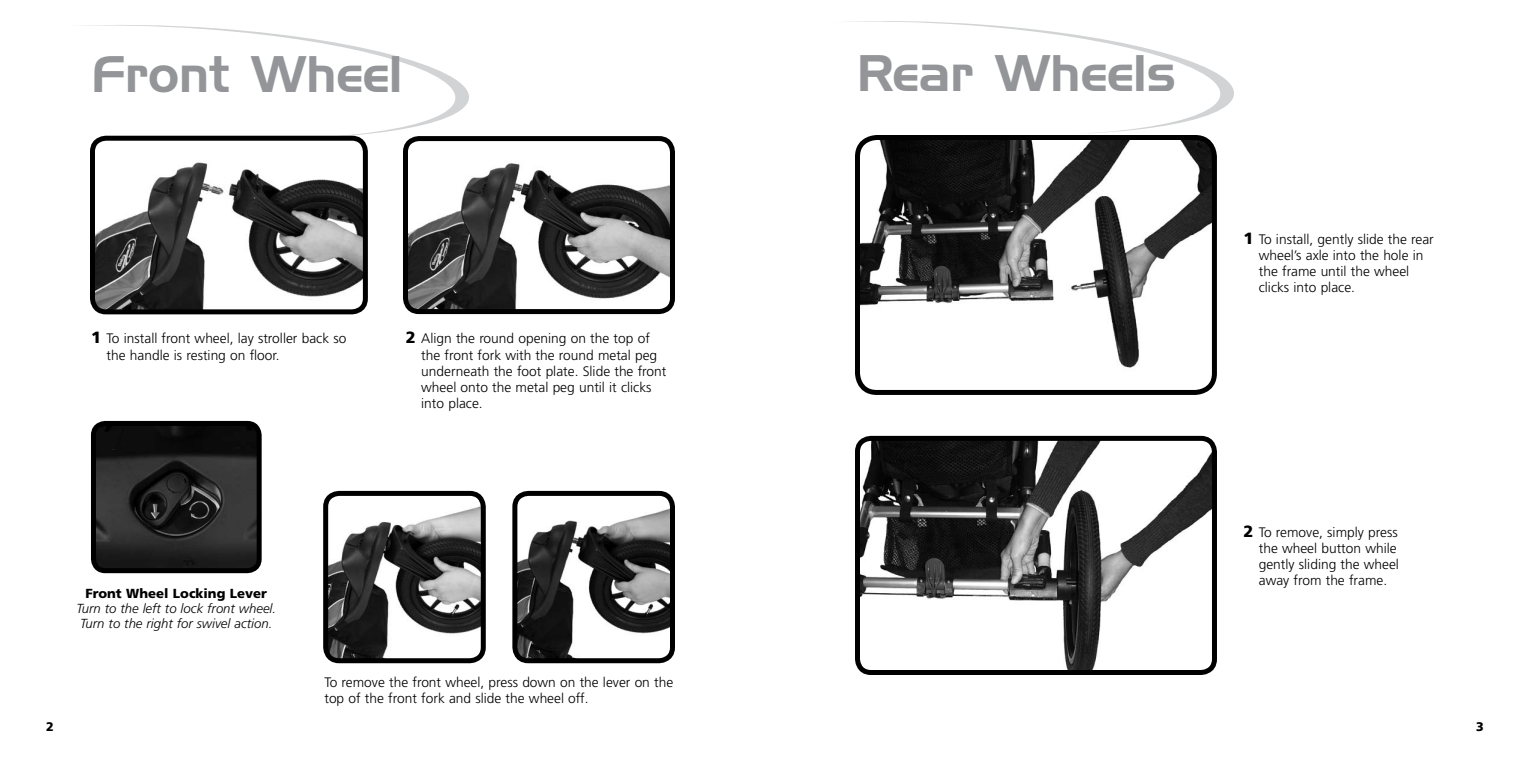
<style>
.page{position:relative;width:1530px;height:765px;background:#fff}
.page>*{position:absolute;margin:0;border:0;box-sizing:border-box;transform-origin:0 0}
.t1{font:50px "Handel Gothic BT";color:#939598}
.t2{font:300 13.75px/16.2px "Frutiger";color:#000}
.t3{font:italic 300 13.12px/15px "Frutiger";color:#000}
.t4{font:900 13.12px "Frutiger";color:#000}
.t5{font:900 12.5px "Frutiger";color:#000}
.s1{font-weight:900;font-size:16.25px}
</style>
<div class="page">
<svg style="left:84px;top:25px;width:385px;height:112px"></svg>
<svg style="left:849px;top:21px;width:385px;height:113px"></svg>
<img style="left:861px;top:442px;width:350px;height:227px">
<div style="left:855px;top:436px;width:362px;height:239px;border:5px solid #000;border-radius:13px"></div>
<img style="left:861px;top:141px;width:350px;height:248px">
<div style="left:855px;top:135px;width:362px;height:260px;border:5px solid #000;border-radius:19px"></div>
<img style="left:518px;top:497px;width:151px;height:160px">
<div style="left:512px;top:491px;width:163px;height:172px;border:5px solid #000;border-radius:13px"></div>
<img style="left:329px;top:497px;width:151px;height:160px">
<div style="left:323px;top:491px;width:163px;height:172px;border:5px solid #000;border-radius:13px"></div>
<img style="left:96px;top:142px;width:266px;height:166px">
<div style="left:90px;top:136px;width:278px;height:178px;border:5px solid #000;border-radius:13px"></div>
<img style="left:409px;top:142px;width:260px;height:166px">
<div style="left:403px;top:136px;width:272px;height:178px;border:5px solid #000;border-radius:13px"></div>
<img style="left:97px;top:427px;width:159px;height:140px">
<div style="left:91px;top:421px;width:171px;height:152px;border:5px solid #000;border-radius:12px"></div>
<h1 class="t1" style="left:91px;top:44px;width:313px">Front Wheel</h1>
<p class="t2" style="left:107px;top:331px;width:241px;text-indent:-15px"><span class="s1">1</span> To install front wheel, lay stroller back so the handle is resting on floor.</p>
<p class="t2" style="left:421px;top:331px;width:247px;text-indent:-15px"><span class="s1">2</span> Align the round opening on the top of the front fork with the round metal peg underneath the foot plate. Slide the front wheel onto the metal peg until it clicks into place.</p>
<p class="t4" style="left:86px;top:585px;width:183px">Front Wheel Locking Lever</p>
<p class="t3" style="left:76px;top:601px;width:201px">Turn to the left to lock front wheel.<br>Turn to the right for swivel action.</p>
<p class="t5" style="left:46px;top:719px;width:9px">2</p>
<p class="t2" style="left:324px;top:674px;width:350px">To remove the front wheel, press down on the lever on the top of the front fork and slide the wheel off.</p>
<h1 class="t1" style="left:857px;top:43px;width:321px">Rear Wheels</h1>
<p class="t2" style="left:1259px;top:231px;width:177px;text-indent:-15px"><span class="s1">1</span> To install, gently slide the rear wheel’s axle into the hole in the frame until the wheel clicks into place.</p>
<p class="t2" style="left:1259px;top:524px;width:142px;text-indent:-15px"><span class="s1">2</span> To remove, simply press the wheel button while gently sliding the wheel away from the frame.</p>
<p class="t5" style="left:1476px;top:719px;width:9px">3</p>
</div>
